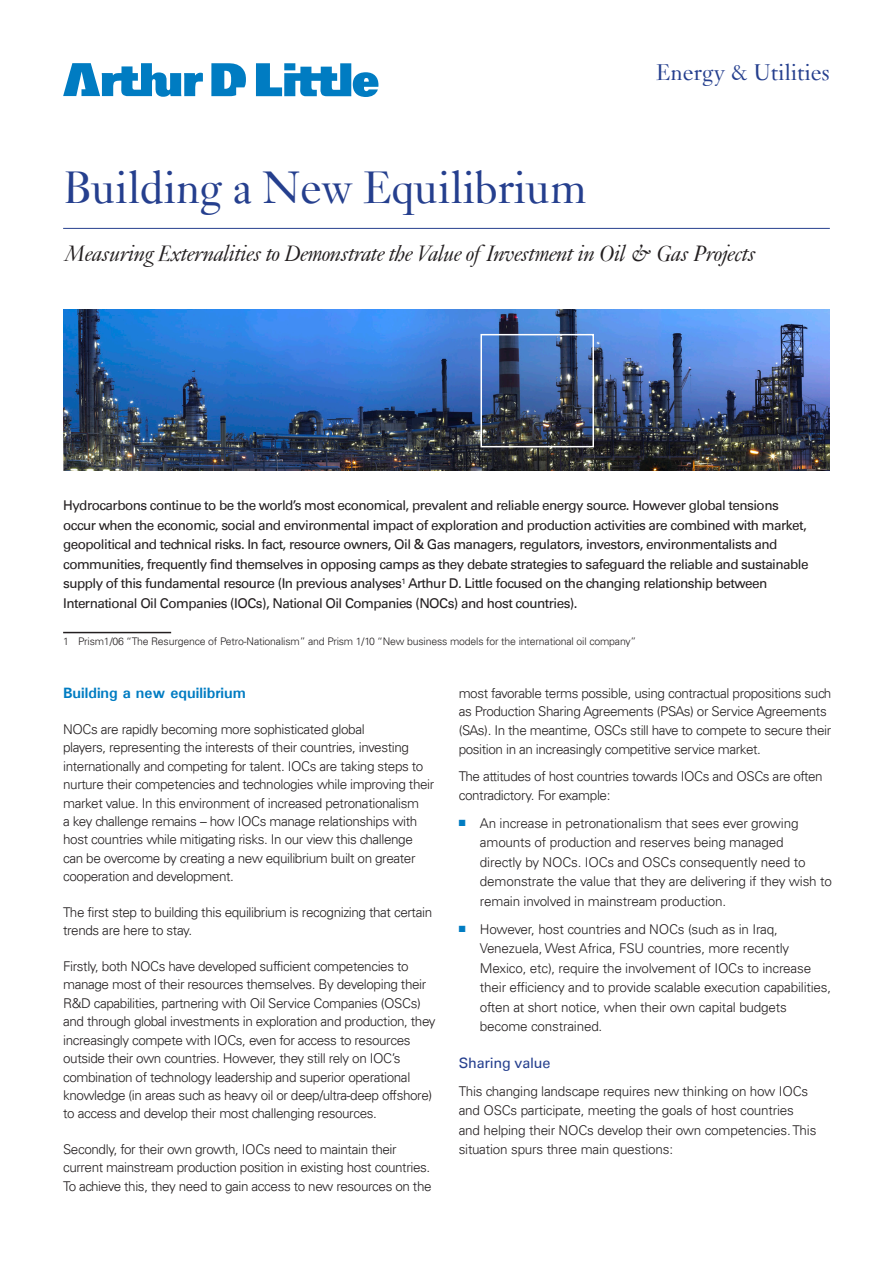
<style>
.page{position:relative;width:893px;height:1263px;background:#fff}
.page>*{position:absolute;margin:0;border:0;box-sizing:border-box;transform-origin:0 0}
.t1{font:48px "Janson";letter-spacing:-.015em;color:#253f8e}
.t2{font:italic 24px "Janson";letter-spacing:-.02em;color:#231f20}
.t3{font:24px "Janson";letter-spacing:-.005em;color:#253f8e}
.t4{font:700 15px "Univers";color:#007cc2}
.t5{font:14.4px "Univers LT";letter-spacing:-.015em;color:#253f8e}
.t6{font:300 13.5px/18.5px "Univers LT";letter-spacing:-.03em;color:#231f20}
.t7{font:13.5px/19.5px "Univers LT";letter-spacing:-.04em;color:#231f20}
.t8{font:300 10.5px "Univers LT";letter-spacing:-.015em;color:#231f20}
.s1{color:#007cc2}
</style>
<div class="page">
<img style="left:63px;top:309px;width:767px;height:162px">
<hr style="left:63px;top:228px;width:767px;height:1px;background:#253f8e">
<svg style="left:63px;top:63px;width:140px;height:34px"></svg>
<svg style="left:211px;top:63px;width:35px;height:33px"></svg>
<svg style="left:256px;top:63px;width:122px;height:34px"></svg>
<div style="left:480px;top:334px;width:114px;height:113px;border:2px solid #fff"></div>
<hr style="left:63px;top:632px;width:108px;height:1px;background:#231f20">
<h2 class="t3" style="left:656px;top:58px;width:175px">Energy &amp; Utilities</h2>
<h1 class="t1" style="left:63px;top:159px;width:525px">Building a New Equilibrium</h1>
<h2 class="t2" style="left:63px;top:239px;width:693px">Measuring Externalities to Demonstrate the Value of Investment in Oil &amp; Gas Projects</h2>
<p class="t7" style="left:63px;top:496px;width:747px">Hydrocarbons continue to be the world’s most economical, prevalent and reliable energy source. However global tensions occur when the economic, social and environmental impact of exploration and production activities are combined with market, geopolitical and technical risks. In fact, resource owners, Oil &amp; Gas managers, regulators, investors, environmentalists and communities, frequently find themselves in opposing camps as they debate strategies to safeguard the reliable and sustainable supply of this fundamental resource (In previous analyses<sup>1</sup> Arthur D. Little focused on the changing relationship between International Oil Companies (IOCs), National Oil Companies (NOCs) and host countries).</p>
<p class="t8" style="left:63px;top:635px;width:575px">1 Prism1/06 “The Resurgence of Petro-Nationalism” and Prism 1/10 “New business models for the international oil company”</p>
<p class="t4" style="left:63px;top:684px;width:184px">Building a new equilibrium</p>
<p class="t6" style="left:63px;top:720px;width:373px">NOCs are rapidly becoming more sophisticated global<br>players, representing the interests of their countries, investing internationally and competing for talent. IOCs are taking steps to nurture their competencies and technologies while improving their market value. In this environment of increased petronationalism<br>a key challenge remains – how IOCs manage relationships with host countries while mitigating risks. In our view this challenge can be overcome by creating a new equilibrium built on greater cooperation and development.</p>
<p class="t6" style="left:63px;top:903px;width:371px">The first step to building this equilibrium is recognizing that certain trends are here to stay.</p>
<p class="t6" style="left:63px;top:957px;width:374px">Firstly, both NOCs have developed sufficient competencies to manage most of their resources themselves. By developing their R&amp;D capabilities, partnering with Oil Service Companies (OSCs) and through global investments in exploration and production, they increasingly compete with IOCs, even for access to resources outside their own countries. However, they still rely on IOC’s combination of technology leadership and superior operational knowledge (in areas such as heavy oil or deep/ultra-deep offshore) to access and develop their most challenging resources.</p>
<p class="t6" style="left:63px;top:1140px;width:370px">Secondly, for their own growth, IOCs need to maintain their current mainstream production position in existing host countries.<br>To achieve this, they need to gain access to new resources on the</p>
<p class="t6" style="left:459px;top:684px;width:374px">most favorable terms possible, using contractual propositions such as Production Sharing Agreements (PSAs) or Service Agreements (SAs). In the meantime, OSCs still have to compete to secure their position in an increasingly competitive service market.</p>
<p class="t6" style="left:459px;top:767px;width:366px">The attitudes of host countries towards IOCs and OSCs are often contradictory. For example:</p>
<p class="t6" style="left:480px;top:813px;width:353px;line-height:19.5px;text-indent:-21px"><span class="s1">■</span> An increase in petronationalism that sees ever growing amounts of production and reserves being managed<br>directly by NOCs. IOCs and OSCs consequently need to demonstrate the value that they are delivering if they wish to remain involved in mainstream production.</p>
<p class="t6" style="left:480px;top:919px;width:353px;line-height:19.5px;text-indent:-21px"><span class="s1">■</span> However, host countries and NOCs (such as in Iraq, Venezuela, West Africa, FSU countries, more recently Mexico, etc), require the involvement of IOCs to increase their efficiency and to provide scalable execution capabilities, often at short notice, when their own capital budgets become constrained.</p>
<p class="t5" style="left:459px;top:1054px;width:93px">Sharing value</p>
<p class="t6" style="left:459px;top:1081px;width:359px;line-height:19.5px">This changing landscape requires new thinking on how IOCs and OSCs participate, meeting the goals of host countries and helping their NOCs develop their own competencies. This situation spurs three main questions:</p>
</div>
